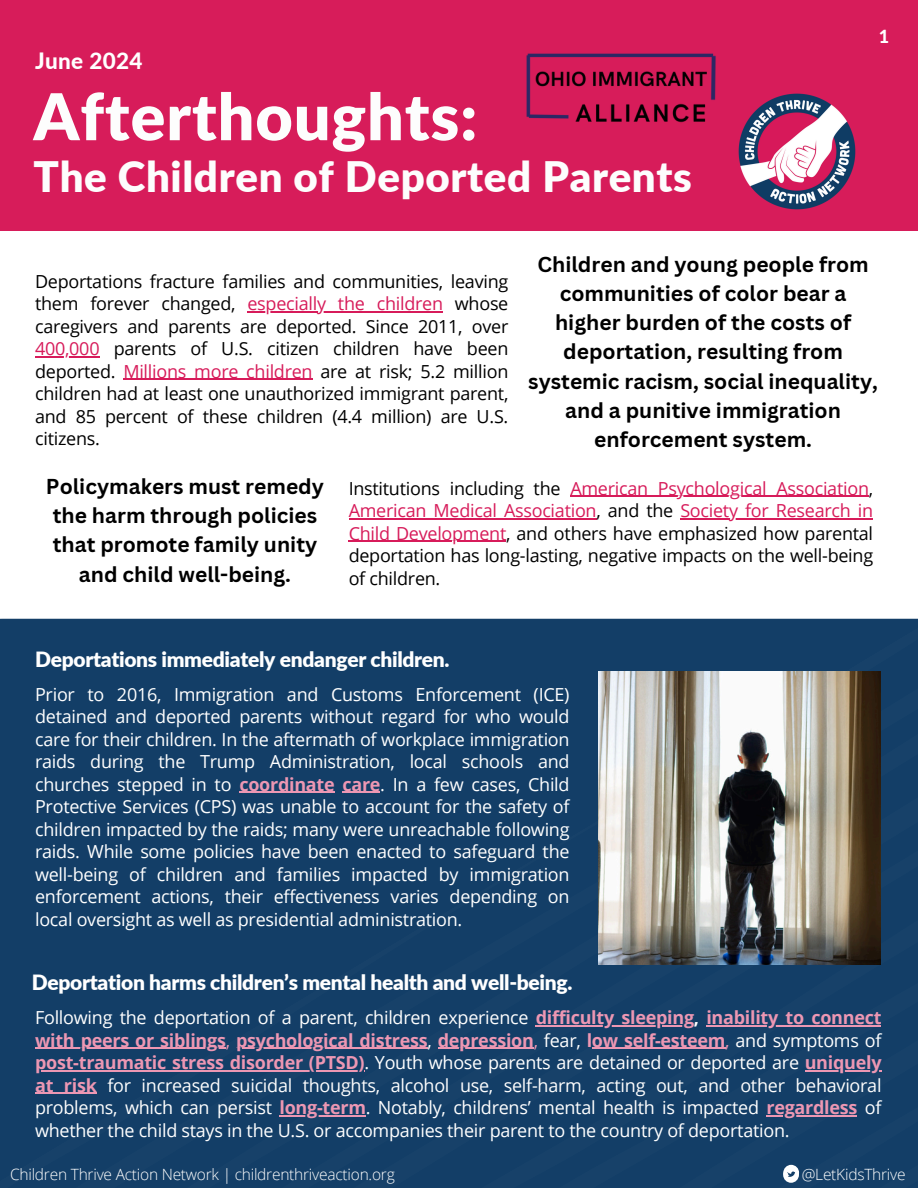
<style>
.page{position:relative;width:918px;height:1188px;background:#fff}
.page>*{position:absolute;margin:0;border:0;box-sizing:border-box;transform-origin:0 0}
.t1{font:900 64.5px "Lato";letter-spacing:.015em;color:#fdfdfd}
.t2{font:900 42px "Lato";letter-spacing:.015em;color:#fdfdfd}
.t3{font:800 22.5px "Lato";letter-spacing:.015em;color:#fff}
.t4{font:700 21px/29.2px "Canva Sans";color:#000;text-align:center}
.t5{font:900 21px "Lato";letter-spacing:-.015em;color:#fff}
.t6{font:18px/22.5px "Open Sans";letter-spacing:-.015em;color:#fff;text-align:justify}
.t7{font:18px/22.5px "Open Sans";letter-spacing:-.015em;color:#000;text-align:justify}
.t8{font:18px/22.5px "Open Sans";letter-spacing:-.015em;color:#d71b5a;text-align:right}
.t9{font:800 18px "Lato";color:#fff}
.t10{font:300 15.6px "Open Sans";letter-spacing:-.015em;color:#fff}
.s1{color:#d71b5a}
.s2{color:#000}
.s3{font-weight:700;color:#ed97b3}
.s4{font-weight:700}
.s5{color:#ed97b3}
.s6{color:#fdfdfd}
</style>
<div class="page">
<div style="left:0;top:624px;width:918px;height:564px;background:#133e67"></div>
<div style="left:9px;top:662px;width:909px;height:526px;background:#133e67"></div>
<div style="left:33px;top:702px;width:885px;height:486px;background:#133e67"></div>
<div style="left:193px;top:967px;width:725px;height:221px;background:#133e67"></div>
<div style="left:220px;top:1013px;width:698px;height:175px;background:#133e67"></div>
<img style="left:599px;top:672px;width:282px;height:292px">
<svg style="left:783px;top:1165px;width:16px;height:18px"></svg>
<div style="left:0;top:0;width:918px;height:231px;background:#d71c5a"></div>
<img style="left:738px;top:93px;width:118px;height:117px">
<hr style="left:570px;top:496px;width:299px;height:1px;background:#d71b5a">
<hr style="left:349px;top:518px;width:247px;height:2px;background:#d71b5a">
<hr style="left:680px;top:518px;width:193px;height:2px;background:#d71b5a">
<hr style="left:349px;top:541px;width:157px;height:1px;background:#d71b5a">
<img style="left:526px;top:53px;width:190px;height:70px">
<hr style="left:247px;top:311px;width:196px;height:1px;background:#d71b5a">
<hr style="left:35px;top:356px;width:64px;height:1px;background:#d71b5a">
<hr style="left:123px;top:379px;width:189px;height:1px;background:#d71b5a">
<hr style="left:239px;top:792px;width:95px;height:1px;background:#ed97b3">
<hr style="left:342px;top:792px;width:38px;height:1px;background:#ed97b3">
<hr style="left:536px;top:1025px;width:158px;height:1px;background:#ed97b3">
<hr style="left:712px;top:1025px;width:169px;height:1px;background:#ed97b3">
<hr style="left:35px;top:1048px;width:191px;height:1px;background:#ed97b3">
<hr style="left:236px;top:1048px;width:192px;height:1px;background:#ed97b3">
<hr style="left:438px;top:1048px;width:96px;height:1px;background:#ed97b3">
<hr style="left:592px;top:1048px;width:133px;height:1px;background:#ed97b3">
<hr style="left:35px;top:1070px;width:329px;height:1px;background:#ed97b3">
<hr style="left:805px;top:1070px;width:76px;height:1px;background:#ed97b3">
<hr style="left:35px;top:1093px;width:62px;height:1px;background:#ed97b3">
<hr style="left:279px;top:1115px;width:87px;height:1px;background:#ed97b3">
<hr style="left:766px;top:1115px;width:91px;height:1px;background:#ed97b3">
<h2 class="t3" style="left:35px;top:46px;width:109px">June 2024</h2>
<h2 class="t1" style="left:34px;top:77px;width:445px">Afterthoughts:</h2>
<h2 class="t2" style="left:34px;top:151px;width:660px">The Children of Deported Parents</h2>
<p class="t9" style="left:879px;top:25px;width:12px">1</p>
<p class="t7" style="left:35px;top:269px;width:475px">Deportations fracture families and communities, leaving them forever changed,</p>
<h2 class="t7" style="left:35px;top:292px;width:475px;text-align:right"><span class="s1">especially the children</span> whose<br>caregivers and parents are deported. Since 2011, over</h2>
<h3 class="t7" style="left:35px;top:337px;width:475px"><span class="s1">400,000</span> parents of U.S. citizen children have been deported. <span class="s1">Millions more children</span> are at risk; 5.2 million children had at least one unauthorized immigrant parent, and 85 percent of these children (4.4 million) are U.S. citizens.</h3>
<p class="t4" style="left:528px;top:249px;width:351px">Children and young people from communities of color bear a higher burden of the costs of deportation, resulting from systemic racism, social inequality, and a punitive immigration enforcement system.</p>
<p class="t4" style="left:46px;top:471px;width:280px">Policymakers must remedy the harm through policies that promote family unity and child well-being.</p>
<p class="t8" style="left:349px;top:477px;width:526px">American Psychological Association<span class="s2">,<br></span>American Medical Association<span class="s2">, and the</span> Society for Research in</p>
<h2 class="t7" style="left:349px;top:522px;width:526px"><span class="s1">Child Development</span>, and others have emphasized how parental deportation has long-lasting, negative impacts on the well-being of children.</h2>
<p class="t7" style="left:349px;top:477px;width:213px">Institutions including the</p>
<h3 class="t5" style="left:35px;top:646px;width:416px">Deportations immediately endanger children.</h3>
<p class="t6" style="left:35px;top:682px;width:536px">Prior to 2016, Immigration and Customs Enforcement (ICE) detained and deported parents without regard for who would care for their children. In the aftermath of workplace immigration raids during the Trump Administration, local schools and churches stepped in to <span class="s3">coordinate care</span>. In a few cases, Child Protective Services (CPS) was unable to account for the safety of children impacted by the raids; many were unreachable following raids. While some policies have been enacted to safeguard the well-being of children and families impacted by immigration enforcement actions, their effectiveness varies depending on local oversight as well as presidential administration.</p>
<p class="t5" style="left:32px;top:969px;width:542px">Deportation harms children’s mental health and well-being.</p>
<p class="t6" style="left:35px;top:1006px;width:848px">Following the deportation of a parent, children experience <span class="s3">difficulty sleeping</span><span class="s4">,</span> <span class="s3">inability to connect with peers or siblings</span><span class="s5">,</span> <span class="s3">psychological distress</span>, <span class="s3">depression</span><span class="s5">,</span> fear, <span class="s3">low self-esteem</span><span class="s5">,</span> and symptoms of <span class="s3">post-traumatic stress disorder (PTSD)</span>. Youth whose parents are detained or deported are <span class="s3">uniquely at risk</span> for <span class="s6">increased suicidal thoughts, alcohol use, self-harm, acting out, and other behavioral problems</span>, which can persist <span class="s3">long-term</span>. Notably, childrens’ mental health is impacted <span class="s3">regardless</span> of whether the child stays in the U.S. or accompanies their parent to the country of deportation.</p>
<p class="t10" style="left:10px;top:1163px;width:386px">Children Thrive Action Network | childrenthriveaction.org</p>
<p class="t10" style="left:802px;top:1163px;width:105px">@LetKidsThrive</p>
</div>
